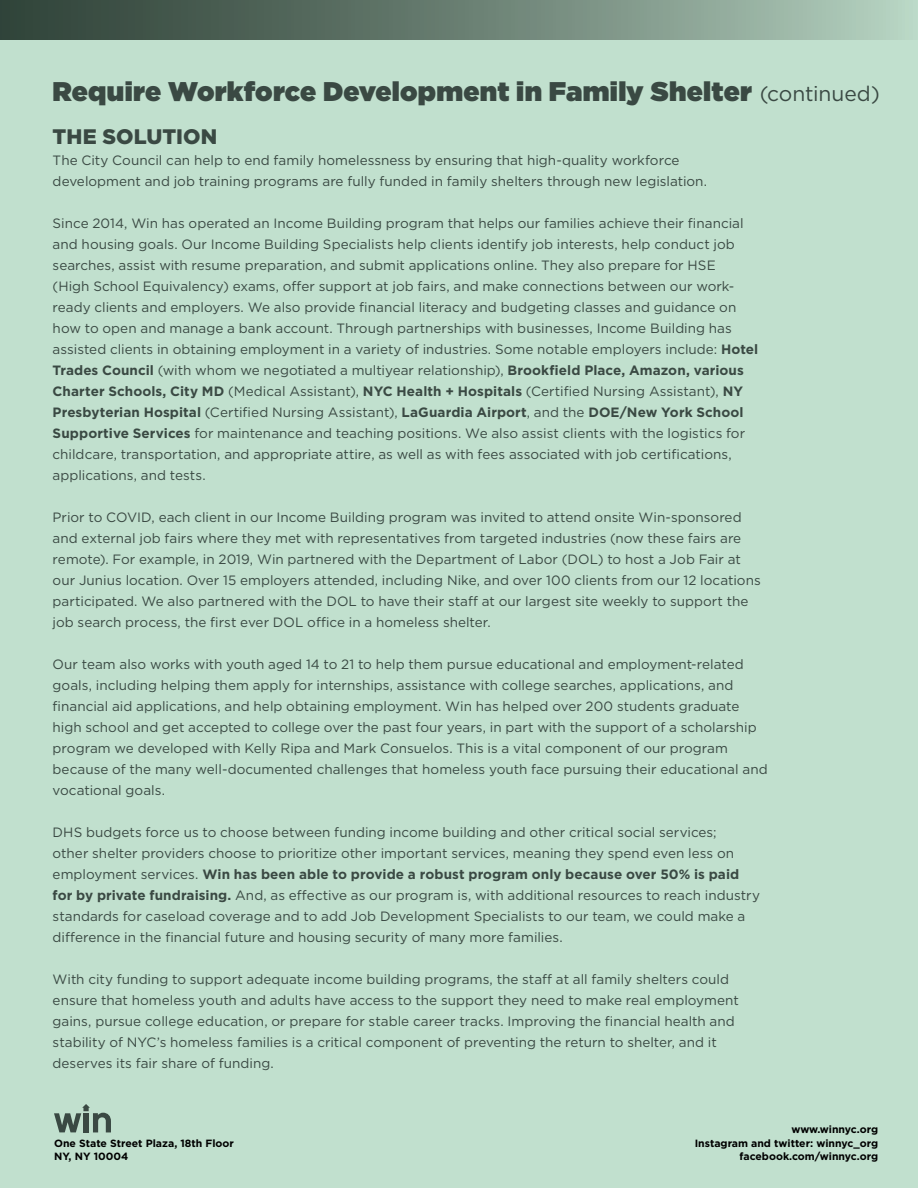
<style>
.page{position:relative;width:918px;height:1188px;background:#c1e0ce}
.page>*{position:absolute;margin:0;border:0;box-sizing:border-box;transform-origin:0 0}
.t1{font:900 27px "Gotham";letter-spacing:.01em;color:#3a4943}
.t2{font:900 21px "Gotham";color:#3a4943}
.t3{font:13.5px/21px "Gotham";color:#3a4943}
.t4{font:700 10.5px/13.5px "Gotham";color:#000}
.s1{font-weight:400;font-size:21px}
.s2{font-weight:700}
</style>
<div class="page">
<div style="left:0;top:0;width:918px;height:40px;background:linear-gradient(to right,#283a31,#b1ccbc)"></div>
<svg style="left:54px;top:1104px;width:57px;height:28px"></svg>
<h1 class="t1" style="left:53px;top:72px;width:829px">Require Workforce Development in Family Shelter <span class="s1">(continued)</span></h1>
<h2 class="t2" style="left:53px;top:122px;width:166px">THE SOLUTION</h2>
<p class="t3" style="left:53px;top:149px;width:656px">The City Council can help to end family homelessness by ensuring that high-quality workforce development and job training programs are fully funded in family shelters through new legislation.</p>
<p class="t3" style="left:53px;top:212px;width:707px">Since 2014, Win has operated an Income Building program that helps our families achieve their financial and housing goals. Our Income Building Specialists help clients identify job interests, help conduct job searches, assist with resume preparation, and submit applications online. They also prepare for HSE<br>(High School Equivalency) exams, offer support at job fairs, and make connections between our work&shy;ready clients and employers. We also provide financial literacy and budgeting classes and guidance on how to open and manage a bank account. Through partnerships with businesses, Income Building has assisted clients in obtaining employment in a variety of industries. Some notable employers include: <span class="s2">Hotel Trades Council</span> (with whom we negotiated a multiyear relationship), <span class="s2">Brookfield Place, Amazon, various Charter Schools, City MD</span> (Medical Assistant), <span class="s2">NYC Health + Hospitals</span> (Certified Nursing Assistant), <span class="s2">NY Presbyterian Hospital</span> (Certified Nursing Assistant), <span class="s2">LaGuardia Airport</span>, and the <span class="s2">DOE/New York School Supportive Services</span> for maintenance and teaching positions. We also assist clients with the logistics for childcare, transportation, and appropriate attire, as well as with fees associated with job certifications, applications, and tests.</p>
<p class="t3" style="left:53px;top:506px;width:710px">Prior to COVID, each client in our Income Building program was invited to attend onsite Win-sponsored and external job fairs where they met with representatives from targeted industries (now these fairs are remote). For example, in 2019, Win partnered with the Department of Labor (DOL) to host a Job Fair at our Junius location. Over 15 employers attended, including Nike, and over 100 clients from our 12 locations participated. We also partnered with the DOL to have their staff at our largest site weekly to support the job search process, the first ever DOL office in a homeless shelter.</p>
<p class="t3" style="left:53px;top:653px;width:717px">Our team also works with youth aged 14 to 21 to help them pursue educational and employment-related goals, including helping them apply for internships, assistance with college searches, applications, and financial aid applications, and help obtaining employment. Win has helped over 200 students graduate high school and get accepted to college over the past four years, in part with the support of a scholarship program we developed with Kelly Ripa and Mark Consuelos. This is a vital component of our program because of the many well-documented challenges that homeless youth face pursuing their educational and vocational goals.</p>
<p class="t3" style="left:53px;top:821px;width:709px">DHS budgets force us to choose between funding income building and other critical social services;<br>other shelter providers choose to prioritize other important services, meaning they spend even less on employment services. <span class="s2">Win has been able to provide a robust program only because over 50% is paid for by private fundraising.</span> And, as effective as our program is, with additional resources to reach industry standards for caseload coverage and to add Job Development Specialists to our team, we could make a difference in the financial future and housing security of many more families.</p>
<p class="t3" style="left:53px;top:968px;width:688px">With city funding to support adequate income building programs, the staff at all family shelters could ensure that homeless youth and adults have access to the support they need to make real employment gains, pursue college education, or prepare for stable career tracks. Improving the financial health and stability of NYC’s homeless families is a critical component of preventing the return to shelter, and it deserves its fair share of funding.</p>
<p class="t4" style="left:54px;top:1136px;width:181px">One State Street Plaza, 18th Floor<br>NY, NY 10004</p>
<p class="t4" style="left:695px;top:1123px;width:185px;text-align:right">www.winnyc.org<br>Instagram and twitter: winnyc_org facebook.com/winnyc.org</p>
</div>
